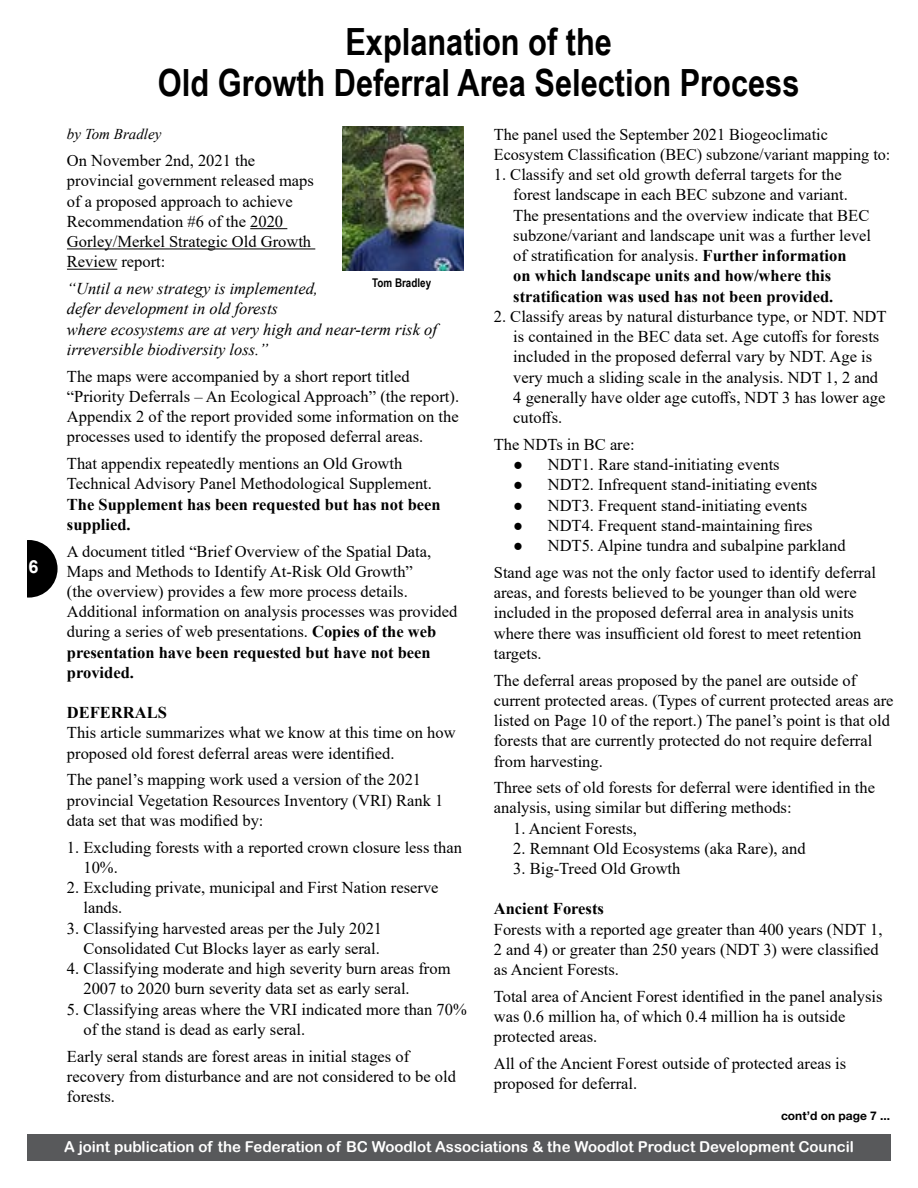
<style>
.page{position:relative;width:918px;height:1188px;background:#fff}
.page>*{position:absolute;margin:0;border:0;box-sizing:border-box;transform-origin:0 0}
.t1{font:700 37.5px/40.5px "Arial Narrow";color:#000;text-align:center}
.t2{font:700 18px "Arial";color:#fff}
.t3{font:16.5px/20.2px "Times New Roman";color:#000}
.t4{font:italic 16.5px/20.2px "Times New Roman";color:#000}
.t5{font:700 16.5px/20.2px "Times New Roman";color:#000}
.t6{font:15px "Arial Rounded MT Bold";color:#fff}
.t7{font:italic 15px "Times New Roman";color:#000}
.t8{font:700 12px "Helvetica Neue LT Std";color:#000}
.t9{font:700 12px "Arial Narrow";color:#000}
.s1{font-weight:700}
</style>
<div class="page">
<div style="left:27px;top:1134px;width:864px;height:27px;background:#58595b"></div>
<div style="left:0;top:540px;width:58px;height:58px;background:#000;border-radius:50%"></div>
<div style="left:0;top:504px;width:27px;height:134px;background:#fff"></div>
<hr style="left:250px;top:228px;width:37px;height:1px;background:#000">
<hr style="left:67px;top:249px;width:248px;height:1px;background:#000">
<hr style="left:67px;top:269px;width:50px;height:1px;background:#000">
<img style="left:342px;top:127px;width:122px;height:144px">
<p class="t2" style="left:28px;top:554px;width:12px">6</p>
<h1 class="t1" style="left:158px;top:20px;width:643px">Explanation of the<br>Old Growth Deferral Area Selection Process</h1>
<p class="t7" style="left:67px;top:124px;width:96px">by Tom Bradley</p>
<p class="t3" style="left:67px;top:150px;width:248px">On November 2nd, 2021 the provincial government released maps of a proposed approach to achieve<br>Recommendation #6 of the 2020<br>Gorley/Merkel Strategic Old Growth<br>Review report:</p>
<p class="t4" style="left:67px;top:278px;width:372px">“Until a new strategy is implemented,<br>defer development in old forests<br>where ecosystems are at very high and near-term risk of irreversible biodiversity loss.”</p>
<p class="t3" style="left:67px;top:365px;width:394px">The maps were accompanied by a short report titled “Priority Deferrals – An Ecological Approach” (the report).<br>Appendix 2 of the report provided some information on the processes used to identify the proposed deferral areas.</p>
<p class="t3" style="left:67px;top:453px;width:367px">That appendix repeatedly mentions an Old Growth<br>Technical Advisory Panel Methodological Supplement.</p>
<p class="t5" style="left:67px;top:493px;width:375px">The Supplement has been requested but has not been supplied.</p>
<p class="t3" style="left:67px;top:540px;width:392px">A document titled “Brief Overview of the Spatial Data, Maps and Methods to Identify At-Risk Old Growth”<br>(the overview) provides a few more process details.<br>Additional information on analysis processes was provided during a series of web presentations. <span class="s1">Copies of the web presentation have been requested but have not been provided.</span></p>
<p class="t5" style="left:67px;top:702px;width:101px">DEFERRALS</p>
<p class="t3" style="left:67px;top:722px;width:390px">This article summarizes what we know at this time on how proposed old forest deferral areas were identified.</p>
<p class="t3" style="left:67px;top:769px;width:378px">The panel’s mapping work used a version of the 2021 provincial Vegetation Resources Inventory (VRI) Rank 1 data set that was modified by:</p>
<p class="t3" style="left:83px;top:836px;width:380px;text-indent:-16px">1. Excluding forests with a reported crown closure less than<br>10%.</p>
<p class="t3" style="left:83px;top:877px;width:357px;text-indent:-16px">2. Excluding private, municipal and First Nation reserve lands.</p>
<p class="t3" style="left:67px;top:917px;width:317px;text-align:right">3. Classifying harvested areas per the July 2021<br>Consolidated Cut Blocks layer as early seral.</p>
<p class="t3" style="left:83px;top:958px;width:369px;text-indent:-16px">4. Classifying moderate and high severity burn areas from<br>2007 to 2020 burn severity data set as early seral.</p>
<p class="t3" style="left:83px;top:998px;width:385px;text-indent:-16px">5. Classifying areas where the VRI indicated more than 70% of the stand is dead as early seral.</p>
<p class="t3" style="left:67px;top:1045px;width:391px">Early seral stands are forest areas in initial stages of recovery from disturbance and are not considered to be old forests.</p>
<p class="t9" style="left:372px;top:273px;width:60px">Tom Bradley</p>
<p class="t3" style="left:494px;top:124px;width:398px">The panel used the September 2021 Biogeoclimatic<br>Ecosystem Classification (BEC) subzone/variant mapping to:</p>
<p class="t3" style="left:513px;top:164px;width:359px;text-indent:-20px">1. Classify and set old growth deferral targets for the forest landscape in each BEC subzone and variant.<br>The presentations and the overview indicate that BEC subzone/variant and landscape unit was a further level of stratification for analysis. <span class="s1">Further information<br>on which landscape units and how/where this stratification was used has not been provided.</span></p>
<p class="t3" style="left:513px;top:306px;width:375px;text-indent:-20px">2. Classify areas by natural disturbance type, or NDT. NDT is contained in the BEC data set. Age cutoffs for forests included in the proposed deferral vary by NDT. Age is very much a sliding scale in the analysis. NDT 1, 2 and 4 generally have older age cutoffs, NDT 3 has lower age cutoffs.</p>
<p class="t3" style="left:494px;top:434px;width:142px">The NDTs in BC are:</p>
<p class="t3" style="left:513px;top:454px;width:268px">● NDT1. Rare stand-initiating events</p>
<p class="t3" style="left:513px;top:474px;width:305px">● NDT2. Infrequent stand-initiating events</p>
<p class="t3" style="left:513px;top:494px;width:295px">● NDT3. Frequent stand-initiating events</p>
<p class="t3" style="left:513px;top:515px;width:301px">● NDT4. Frequent stand-maintaining fires</p>
<p class="t3" style="left:494px;top:532px;width:384px;line-height:26.7px;text-indent:20px">● NDT5. Alpine tundra and subalpine parkland<br>Stand age was not the only factor used to identify deferral</p>
<p class="t3" style="left:494px;top:582px;width:369px">areas, and forests believed to be younger than old were included in the proposed deferral area in analysis units where there was insufficient old forest to meet retention targets.</p>
<p class="t3" style="left:494px;top:669px;width:401px">The deferral areas proposed by the panel are outside of current protected areas. (Types of current protected areas are listed on Page 10 of the report.) The panel’s point is that old forests that are currently protected do not require deferral from harvesting.</p>
<p class="t3" style="left:494px;top:777px;width:383px">Three sets of old forests for deferral were identified in the analysis, using similar but differing methods:</p>
<p class="t3" style="left:513px;top:818px;width:125px">1. Ancient Forests,</p>
<p class="t3" style="left:513px;top:838px;width:294px">2. Remnant Old Ecosystems (aka Rare), and</p>
<p class="t3" style="left:513px;top:858px;width:169px">3. Big-Treed Old Growth</p>
<p class="t5" style="left:494px;top:898px;width:112px">Ancient Forests</p>
<p class="t3" style="left:494px;top:919px;width:390px">Forests with a reported age greater than 400 years (NDT 1,<br>2 and 4) or greater than 250 years (NDT 3) were classified as Ancient Forests.</p>
<p class="t3" style="left:494px;top:986px;width:390px">Total area of Ancient Forest identified in the panel analysis was 0.6 million ha, of which 0.4 million ha is outside protected areas.</p>
<p class="t3" style="left:494px;top:1053px;width:354px">All of the Ancient Forest outside of protected areas is proposed for deferral.</p>
<p class="t8" style="left:781px;top:1109px;width:111px">cont’d on page 7 ...</p>
<p class="t6" style="left:64px;top:1138px;width:791px">A joint publication of the Federation of BC Woodlot Associations &amp; the Woodlot Product Development Council</p>
</div>
